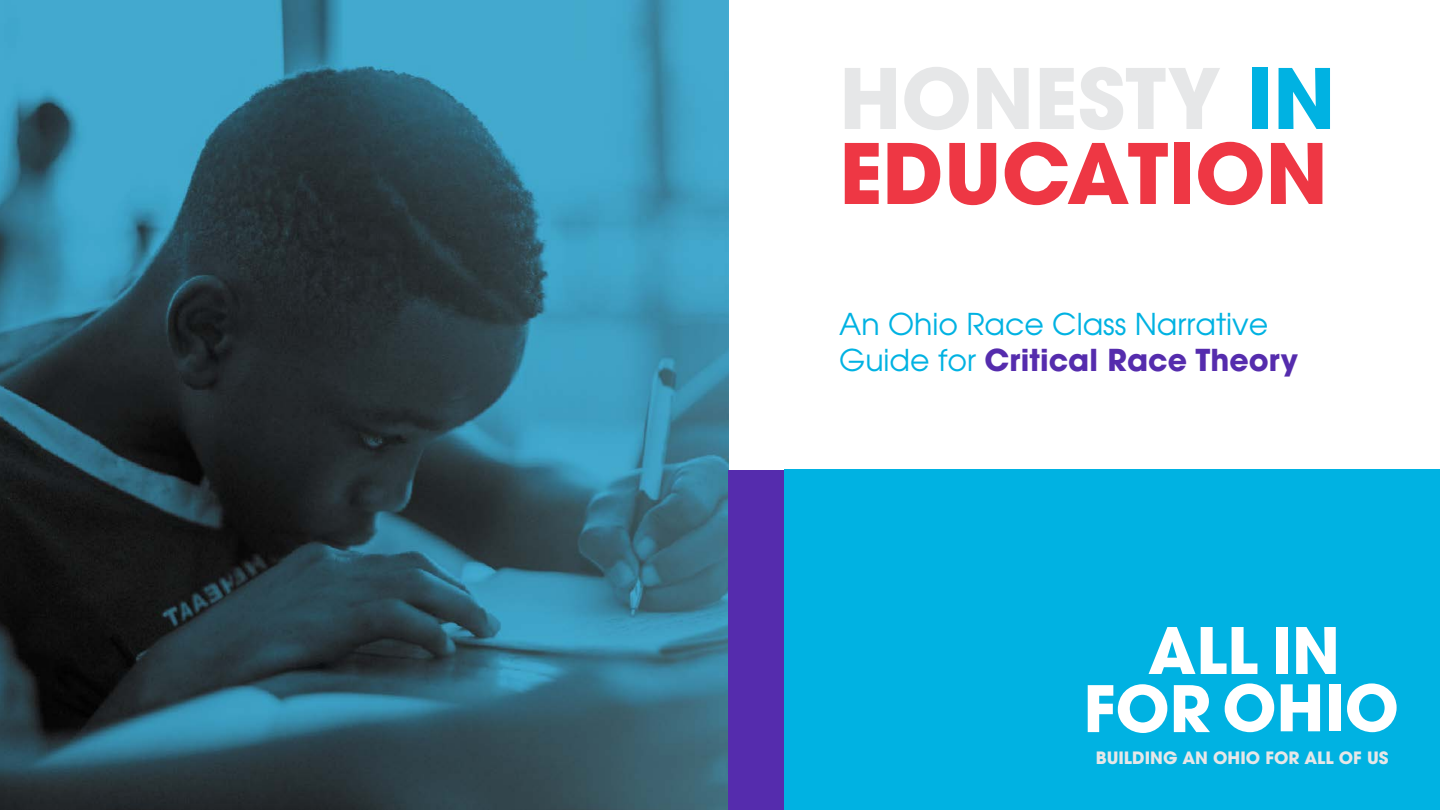
<style>
.page{position:relative;width:1440px;height:810px;background:#fff}
.page>*{position:absolute;margin:0;border:0;box-sizing:border-box;transform-origin:0 0}
.t1{font:700 82.5px/75px "ITC Avant Garde Pro";color:#ee3744}
.t2{font:700 30px "ITC Avant Garde Pro";color:#552cad}
.t3{font:30px "Avant Garde";color:#00b2e2}
.t4{font:700 16.95px "ITC Avant Garde Pro";color:#e6e7e8}
.s1{color:#e6e7e8}
.s2{color:#00b2e2}
.s3{font-family:"Avant Garde";font-weight:400;color:#00b2e2}
</style>
<div class="page">
<img style="left:0;top:0;width:729px;height:810px">
<div style="left:728px;top:470px;width:624px;height:340px;background:#552cad"></div>
<div style="left:784px;top:469px;width:656px;height:341px;background:#00b2e2"></div>
<svg style="left:1088px;top:684px;width:79px;height:49px"></svg>
<svg style="left:1174px;top:685px;width:36px;height:47px"></svg>
<svg style="left:1225px;top:683px;width:49px;height:49px"></svg>
<svg style="left:1281px;top:684px;width:39px;height:47px"></svg>
<div style="left:1329px;top:684px;width:12px;height:47px;background:#fff"></div>
<svg style="left:1347px;top:683px;width:50px;height:49px"></svg>
<svg style="left:1149px;top:627px;width:108px;height:47px"></svg>
<div style="left:1276px;top:627px;width:12px;height:47px;background:#fff"></div>
<svg style="left:1296px;top:627px;width:40px;height:47px"></svg>
<h1 class="t1" style="left:839px;top:60px;width:498px"><span class="s1">HONESTY</span> <span class="s2">IN<br></span>EDUCATION</h1>
<p class="t3" style="left:839px;top:305px;width:431px">An Ohio Race Class Narrative</p>
<p class="t2" style="left:839px;top:340px;width:460px"><span class="s3">Guide for</span> Critical Race Theory</p>
<p class="t4" style="left:1096px;top:747px;width:294px">BUILDING AN OHIO FOR ALL OF US</p>
</div>
